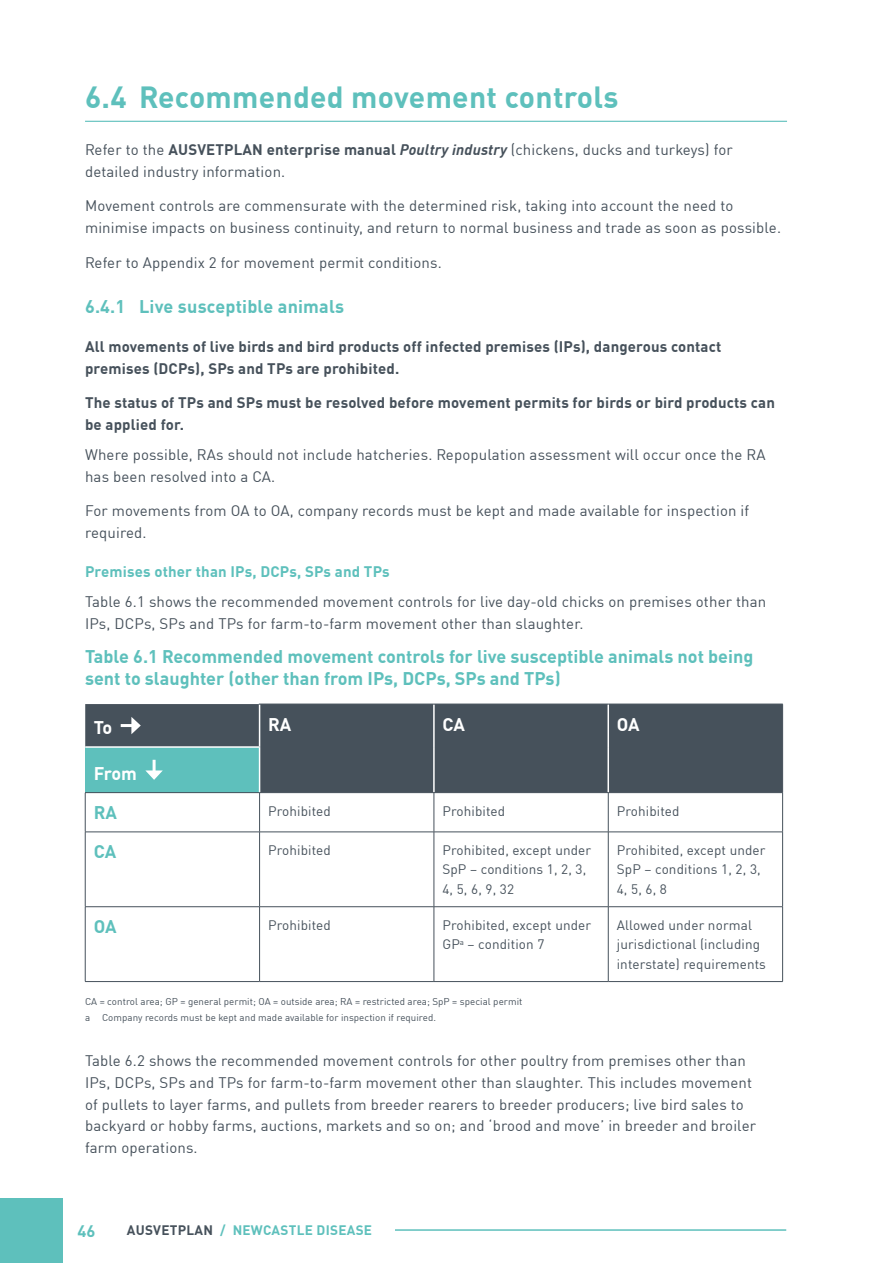
<style>
.page{position:relative;width:893px;height:1263px;background:#fff}
.page>*{position:absolute;margin:0;border:0;box-sizing:border-box;transform-origin:0 0}
.t1{font:700 30px "DIN Offc Pro";letter-spacing:.01em;color:#5ec0bc}
.t2{font:700 18px/21.8px "DIN Offc Pro";color:#5ec0bc}
.t3{font:700 18px "DIN Offc Pro";letter-spacing:-.01em;color:#fff}
.t4{font:700 16.5px "DIN";color:#5ec0bc}
.t5{font:15px/21.8px "DIN Offc Pro";letter-spacing:.01em;color:#46515b}
.t6{font:700 15px/21.8px "DIN Offc Pro";letter-spacing:.01em;color:#46515b}
.t7{font:700 15px "DIN Offc Pro";letter-spacing:.01em;color:#5ec0bc}
.t8{font:13.5px/19.5px "DIN Offc Pro";letter-spacing:.01em;color:#46515b}
.t9{font:700 13.5px "DIN Offc Pro";letter-spacing:.02em;color:#5ec0bc}
.t10{font:9.75px/15.6px "DIN Offc Pro";letter-spacing:.005em;color:#46515b}
.s1{font-weight:700}
.s2{font-weight:700;font-style:italic}
.s3{color:#46515b}
</style>
<div class="page">
<div style="left:0;top:1199px;width:89px;height:64px;background:#5ec0bc"></div>
<hr style="left:335px;top:1229px;width:451px;height:2px;background:#5ec0bc">
<div style="left:63px;top:1197px;width:47px;height:65px;background:#fff"></div>
<div style="left:110px;top:1209px;width:285px;height:42px;background:#fff"></div>
<hr style="left:85px;top:121px;width:702px;height:1px;background:#5ec0bc">
<div style="left:85px;top:704px;width:697px;height:88px;background:#46515b"></div>
<div style="left:85px;top:747px;width:175px;height:46px;background:#5ec0bc"></div>
<hr style="left:259px;top:704px;width:1px;height:42px;background:#fff">
<hr style="left:433px;top:704px;width:2px;height:43px;background:#fff">
<hr style="left:607px;top:704px;width:2px;height:43px;background:#fff">
<hr style="left:259px;top:748px;width:1px;height:44px;background:#fff">
<hr style="left:433px;top:747px;width:2px;height:45px;background:#fff">
<hr style="left:607px;top:747px;width:2px;height:45px;background:#fff">
<hr style="left:85px;top:792px;width:175px;height:1px;background:#46515b">
<hr style="left:85px;top:793px;width:1px;height:39px;background:#46515b">
<hr style="left:260px;top:792px;width:174px;height:1px;background:#46515b">
<hr style="left:259px;top:793px;width:1px;height:39px;background:#46515b">
<hr style="left:434px;top:792px;width:174px;height:1px;background:#46515b">
<hr style="left:434px;top:793px;width:1px;height:39px;background:#46515b">
<hr style="left:608px;top:792px;width:175px;height:1px;background:#46515b">
<hr style="left:608px;top:793px;width:1px;height:39px;background:#46515b">
<hr style="left:782px;top:793px;width:1px;height:39px;background:#46515b">
<hr style="left:85px;top:832px;width:175px;height:1px;background:#46515b">
<hr style="left:85px;top:832px;width:1px;height:74px;background:#46515b">
<hr style="left:260px;top:832px;width:174px;height:1px;background:#46515b">
<hr style="left:259px;top:832px;width:1px;height:74px;background:#46515b">
<hr style="left:434px;top:832px;width:174px;height:1px;background:#46515b">
<hr style="left:434px;top:832px;width:1px;height:74px;background:#46515b">
<hr style="left:608px;top:832px;width:175px;height:1px;background:#46515b">
<hr style="left:608px;top:832px;width:1px;height:74px;background:#46515b">
<hr style="left:782px;top:832px;width:1px;height:74px;background:#46515b">
<hr style="left:85px;top:906px;width:175px;height:1px;background:#46515b">
<hr style="left:85px;top:907px;width:1px;height:74px;background:#46515b">
<hr style="left:260px;top:906px;width:174px;height:1px;background:#46515b">
<hr style="left:259px;top:907px;width:1px;height:74px;background:#46515b">
<hr style="left:434px;top:906px;width:174px;height:1px;background:#46515b">
<hr style="left:434px;top:907px;width:1px;height:74px;background:#46515b">
<hr style="left:608px;top:906px;width:175px;height:1px;background:#46515b">
<hr style="left:608px;top:907px;width:1px;height:74px;background:#46515b">
<hr style="left:782px;top:907px;width:1px;height:74px;background:#46515b">
<hr style="left:85px;top:981px;width:175px;height:1px;background:#46515b">
<hr style="left:260px;top:981px;width:174px;height:1px;background:#46515b">
<hr style="left:434px;top:981px;width:174px;height:1px;background:#46515b">
<hr style="left:608px;top:981px;width:175px;height:1px;background:#46515b">
<hr style="left:85px;top:746px;width:175px;height:2px;background:#fff">
<hr style="left:259px;top:704px;width:175px;height:1px;background:#46515b">
<hr style="left:434px;top:704px;width:174px;height:1px;background:#46515b">
<hr style="left:608px;top:704px;width:175px;height:1px;background:#46515b">
<hr style="left:782px;top:704px;width:1px;height:43px;background:#46515b">
<hr style="left:782px;top:747px;width:1px;height:45px;background:#46515b">
<svg style="left:121px;top:717px;width:20px;height:17px"></svg>
<svg style="left:145px;top:760px;width:18px;height:20px"></svg>
<h1 class="t1" style="left:85px;top:72px;width:535px">6.4 Recommended movement controls</h1>
<p class="t5" style="left:85px;top:137px;width:649px">Refer to the <span class="s1">AUSVETPLAN enterprise manual</span> <span class="s2">Poultry industry</span> (chickens, ducks and turkeys) for detailed industry information.</p>
<p class="t5" style="left:85px;top:194px;width:697px">Movement controls are commensurate with the determined risk, taking into account the need to minimise impacts on business continuity, and return to normal business and trade as soon as possible.</p>
<p class="t5" style="left:85px;top:250px;width:358px">Refer to Appendix 2 for movement permit conditions.</p>
<p class="t2" style="left:85px;top:293px;width:261px">6.4.1 Live susceptible animals</p>
<p class="t6" style="left:85px;top:333px;width:638px">All movements of live birds and bird products off infected premises (IPs), dangerous contact premises (DCPs), SPs and TPs are prohibited.</p>
<p class="t6" style="left:85px;top:390px;width:691px">The status of TPs and SPs must be resolved before movement permits for birds or bird products can be applied for.</p>
<p class="t5" style="left:85px;top:442px;width:682px">Where possible, RAs should not include hatcheries. Repopulation assessment will occur once the RA has been resolved into a CA.</p>
<p class="t5" style="left:85px;top:498px;width:666px">For movements from OA to OA, company records must be kept and made available for inspection if required.</p>
<p class="t7" style="left:85px;top:559px;width:306px">Premises other than IPs, DCPs, SPs and TPs</p>
<p class="t5" style="left:85px;top:589px;width:683px">Table 6.1 shows the recommended movement controls for live day-old chicks on premises other than<br>IPs, DCPs, SPs and TPs for farm-to-farm movement other than slaughter.</p>
<p class="t2" style="left:85px;top:644px;width:670px">Table 6.1 Recommended movement controls for live susceptible animals not being sent to slaughter (other than from IPs, DCPs, SPs and TPs)</p>
<p class="t3" style="left:94px;top:713px;width:20px">To</p>
<p class="t3" style="left:268px;top:709px;width:25px">RA</p>
<p class="t3" style="left:442px;top:709px;width:24px">CA</p>
<p class="t3" style="left:617px;top:709px;width:24px">OA</p>
<p class="t3" style="left:94px;top:758px;width:45px">From</p>
<p class="t2" style="left:94px;top:799px;width:25px">RA</p>
<p class="t8" style="left:268px;top:800px;width:64px">Prohibited</p>
<p class="t8" style="left:442px;top:800px;width:64px">Prohibited</p>
<p class="t8" style="left:617px;top:800px;width:64px">Prohibited</p>
<p class="t2" style="left:94px;top:839px;width:24px">CA</p>
<p class="t8" style="left:268px;top:839px;width:64px">Prohibited</p>
<p class="t8" style="left:442px;top:839px;width:150px">Prohibited, except under<br>SpP – conditions 1, 2, 3,<br>4, 5, 6, 9, 32</p>
<p class="t8" style="left:617px;top:839px;width:150px">Prohibited, except under<br>SpP – conditions 1, 2, 3,<br>4, 5, 6, 8</p>
<p class="t2" style="left:94px;top:913px;width:24px">OA</p>
<p class="t8" style="left:268px;top:914px;width:64px">Prohibited</p>
<p class="t8" style="left:442px;top:914px;width:150px">Prohibited, except under<br>GP<sup>a</sup> – condition 7</p>
<p class="t8" style="left:617px;top:914px;width:151px">Allowed under normal jurisdictional (including interstate) requirements</p>
<p class="t10" style="left:85px;top:992px;width:439px">CA = control area; GP = general permit; OA = outside area; RA = restricted area; SpP = special permit a Company records must be kept and made available for inspection if required.</p>
<p class="t5" style="left:85px;top:1048px;width:672px">Table 6.2 shows the recommended movement controls for other poultry from premises other than IPs, DCPs, SPs and TPs for farm-to-farm movement other than slaughter. This includes movement of pullets to layer farms, and pullets from breeder rearers to breeder producers; live bird sales to backyard or hobby farms, auctions, markets and so on; and ‘brood and move’ in breeder and broiler farm operations.</p>
<p class="t4" style="left:77px;top:1220px;width:20px">46</p>
<p class="t9" style="left:127px;top:1219px;width:247px"><span class="s3">AUSVETPLAN</span> / NEWCASTLE DISEASE</p>
</div>
